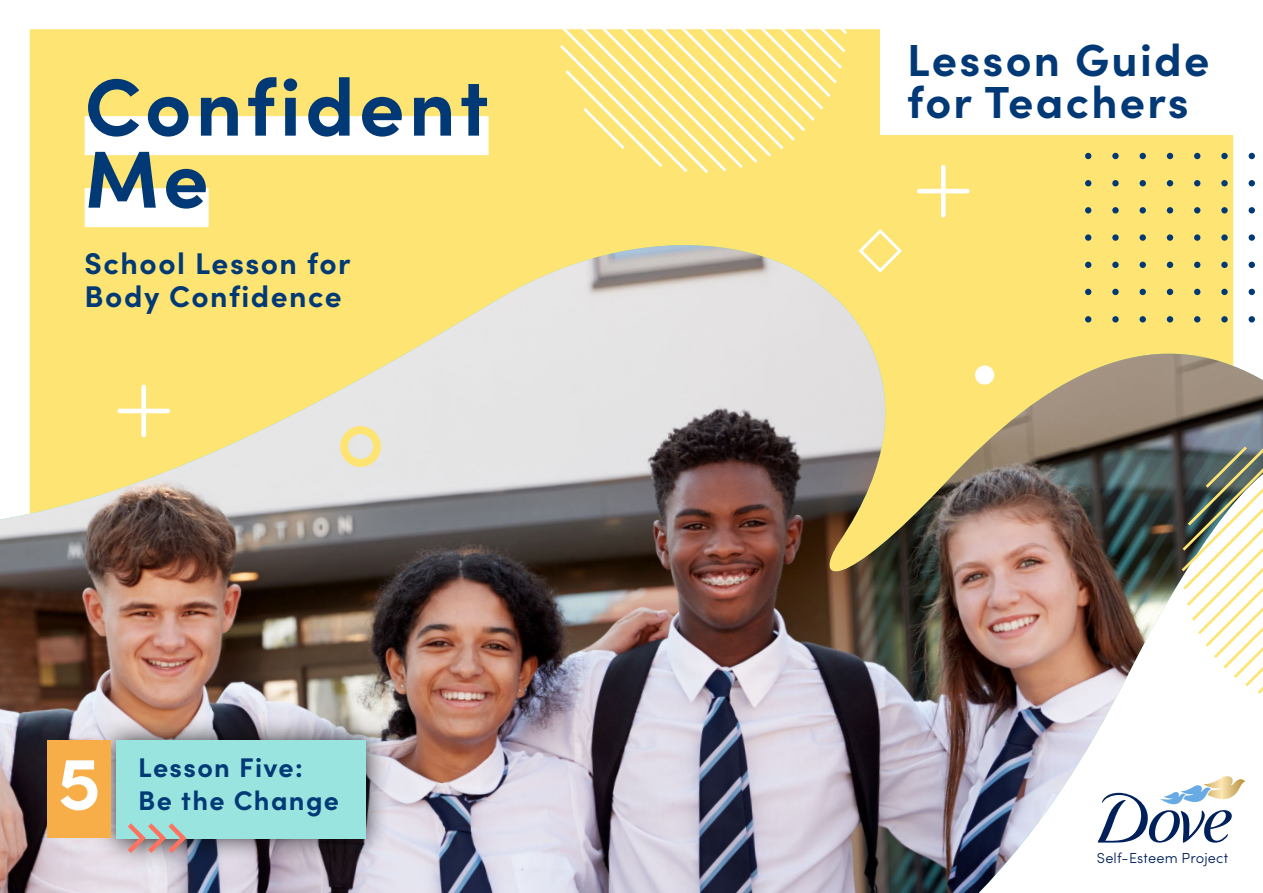
<style>
.page{position:relative;width:1263px;height:893px;background:#fff}
.page>*{position:absolute;margin:0;border:0;box-sizing:border-box;transform-origin:0 0}
.t1{font:700 81px/72px "Sofia Pro";letter-spacing:.05em;color:#003976}
.t2{font:700 75px "Sofia Pro";color:#fff}
.t3{font:700 45px/42px "Sofia Pro";letter-spacing:.05em;color:#003976}
.t4{font:700 30px/33px "Sofia Pro";letter-spacing:.05em;color:#003976}
.t5{font:700 27px "Sofia Pro";letter-spacing:.05em;color:#003976}
.t6{font:300 14.55px "Sofia Pro";letter-spacing:.01em;color:#00205c}
</style>
<div class="page">
<div style="left:30px;top:29px;width:1203px;height:193px;background:#fee472"></div>
<div style="left:29px;top:222px;width:1226px;height:23px;background:#fee472"></div>
<img style="left:0;top:245px;width:1263px;height:648px">
<svg style="left:1097px;top:776px;width:148px;height:67px"></svg>
<svg style="left:559px;top:29px;width:288px;height:144px;background:#fee887"></svg>
<svg style="left:117px;top:385px;width:53px;height:52px;background:#fee889"></svg>
<div style="left:85px;top:116px;width:404px;height:39px;background:#fff"></div>
<div style="left:85px;top:188px;width:124px;height:39px;background:#fff"></div>
<svg style="left:340px;top:426px;width:41px;height:41px;background:#f1e4ad"></svg>
<svg style="left:1181px;top:446px;width:82px;height:248px"></svg>
<svg style="left:1085px;top:153px;width:6px;height:6px"></svg>
<div style="left:1112px;top:153px;width:7px;height:6px;background:#003976;border-radius:50%"></div>
<div style="left:1139px;top:153px;width:7px;height:6px;background:#003976;border-radius:50%"></div>
<svg style="left:1167px;top:153px;width:6px;height:6px"></svg>
<svg style="left:1194px;top:153px;width:6px;height:6px"></svg>
<div style="left:1221px;top:153px;width:7px;height:6px;background:#003976;border-radius:50%"></div>
<div style="left:1248px;top:153px;width:7px;height:6px;background:#003976;border-radius:50%"></div>
<svg style="left:1085px;top:180px;width:6px;height:6px"></svg>
<div style="left:1112px;top:180px;width:7px;height:6px;background:#003976;border-radius:50%"></div>
<div style="left:1139px;top:180px;width:7px;height:6px;background:#003976;border-radius:50%"></div>
<svg style="left:1167px;top:180px;width:6px;height:6px"></svg>
<svg style="left:1194px;top:180px;width:6px;height:6px"></svg>
<div style="left:1221px;top:180px;width:7px;height:6px;background:#003976;border-radius:50%"></div>
<div style="left:1248px;top:180px;width:7px;height:6px;background:#003976;border-radius:50%"></div>
<svg style="left:1085px;top:207px;width:6px;height:6px"></svg>
<div style="left:1112px;top:207px;width:7px;height:6px;background:#003976;border-radius:50%"></div>
<div style="left:1139px;top:207px;width:7px;height:6px;background:#003976;border-radius:50%"></div>
<svg style="left:1167px;top:207px;width:6px;height:6px"></svg>
<svg style="left:1194px;top:207px;width:6px;height:6px"></svg>
<div style="left:1221px;top:207px;width:7px;height:6px;background:#003976;border-radius:50%"></div>
<div style="left:1248px;top:207px;width:7px;height:6px;background:#003976;border-radius:50%"></div>
<div style="left:1085px;top:234px;width:6px;height:7px;background:#003976;border-radius:50%"></div>
<svg style="left:1112px;top:234px;width:7px;height:7px"></svg>
<div style="left:1139px;top:234px;width:7px;height:7px;background:#003976;border-radius:50%"></div>
<div style="left:1167px;top:234px;width:6px;height:7px;background:#003976;border-radius:50%"></div>
<div style="left:1194px;top:234px;width:6px;height:7px;background:#003976;border-radius:50%"></div>
<svg style="left:1221px;top:234px;width:7px;height:7px"></svg>
<div style="left:1248px;top:234px;width:7px;height:7px;background:#003976;border-radius:50%"></div>
<svg style="left:1085px;top:262px;width:6px;height:6px"></svg>
<div style="left:1112px;top:262px;width:7px;height:6px;background:#003976;border-radius:50%"></div>
<div style="left:1139px;top:262px;width:7px;height:6px;background:#003976;border-radius:50%"></div>
<svg style="left:1167px;top:262px;width:6px;height:6px"></svg>
<svg style="left:1194px;top:262px;width:6px;height:6px"></svg>
<div style="left:1221px;top:262px;width:7px;height:6px;background:#003976;border-radius:50%"></div>
<div style="left:1248px;top:262px;width:7px;height:6px;background:#003976;border-radius:50%"></div>
<svg style="left:1085px;top:289px;width:6px;height:6px"></svg>
<div style="left:1112px;top:289px;width:7px;height:6px;background:#003976;border-radius:50%"></div>
<div style="left:1139px;top:289px;width:7px;height:6px;background:#003976;border-radius:50%"></div>
<svg style="left:1167px;top:289px;width:6px;height:6px"></svg>
<svg style="left:1194px;top:289px;width:6px;height:6px"></svg>
<div style="left:1221px;top:289px;width:7px;height:6px;background:#003976;border-radius:50%"></div>
<div style="left:1248px;top:289px;width:7px;height:6px;background:#003976;border-radius:50%"></div>
<svg style="left:1085px;top:316px;width:6px;height:6px"></svg>
<div style="left:1112px;top:316px;width:7px;height:6px;background:#003976;border-radius:50%"></div>
<div style="left:1139px;top:316px;width:7px;height:6px;background:#003976;border-radius:50%"></div>
<svg style="left:1167px;top:316px;width:6px;height:6px"></svg>
<svg style="left:1194px;top:316px;width:6px;height:6px"></svg>
<div style="left:1221px;top:316px;width:7px;height:6px;background:#003976;border-radius:50%"></div>
<div style="left:1248px;top:316px;width:7px;height:6px;background:#003976;border-radius:50%"></div>
<svg style="left:917px;top:165px;width:53px;height:52px;background:#fee889"></svg>
<div style="left:975px;top:365px;width:19px;height:20px;background:#fff;border-radius:50%"></div>
<svg style="left:858px;top:229px;width:44px;height:44px;background:#fee889"></svg>
<div style="left:880px;top:23px;width:363px;height:112px;background:#fff"></div>
<div style="left:92px;top:716px;width:297px;height:158px;background:#000;opacity:.8"></div>
<div style="left:116px;top:740px;width:249px;height:98px;background:#99e4de"></div>
<svg style="left:128px;top:823px;width:58px;height:30px"></svg>
<div style="left:47px;top:740px;width:64px;height:98px;background:#f7ad48"></div>
<h1 class="t1" style="left:85px;top:65px;width:405px">Confident<br>Me</h1>
<p class="t4" style="left:85px;top:244px;width:267px">School Lesson for<br>Body Confidence</p>
<h2 class="t2" style="left:58px;top:725px;width:44px">5</h2>
<p class="t5" style="left:138px;top:746px;width:166px">Lesson Five:</p>
<p class="t5" style="left:138px;top:779px;width:202px">Be the Change</p>
<h3 class="t3" style="left:907px;top:36px;width:304px">Lesson Guide for Teachers</h3>
<p class="t6" style="left:1097px;top:847px;width:133px">Self-Esteem Project</p>
</div>
